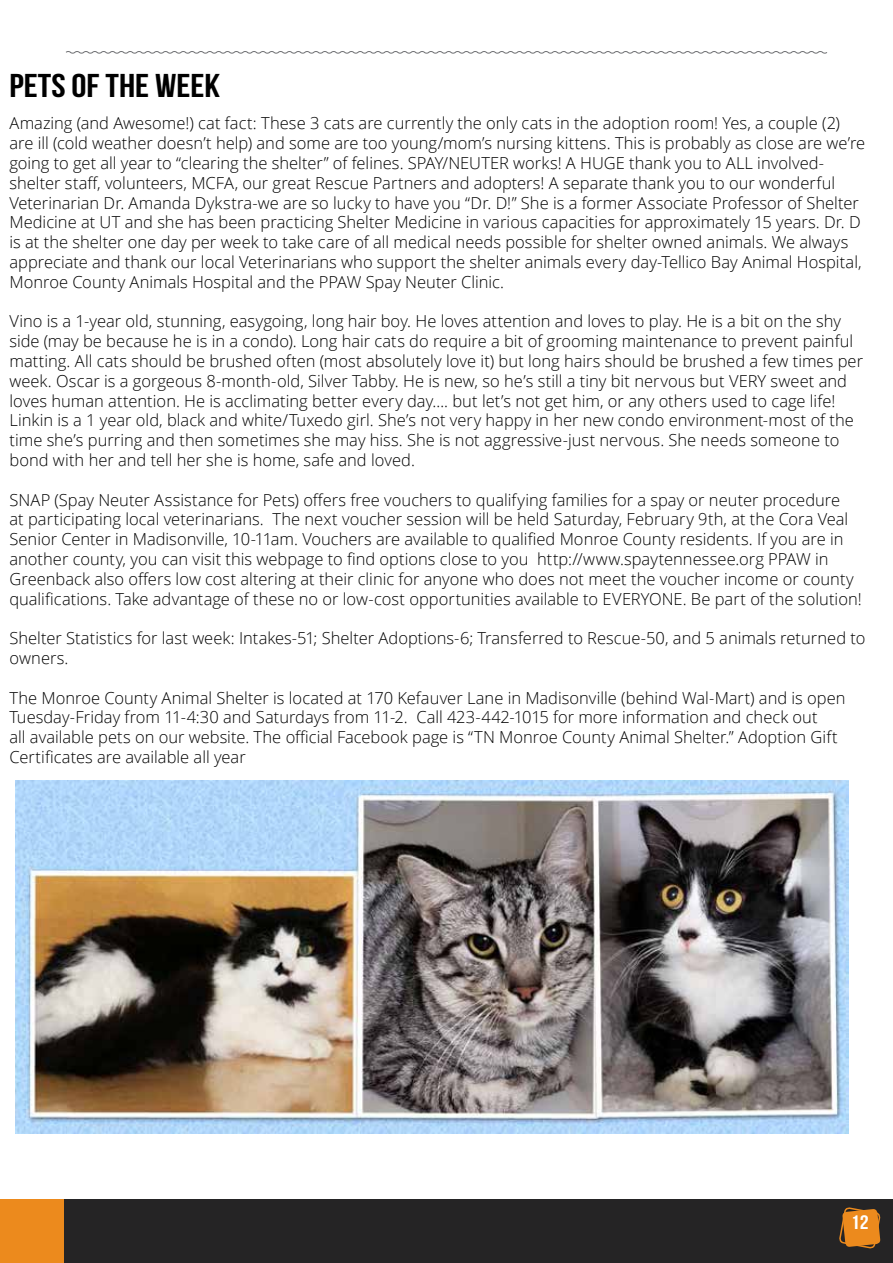
<style>
.page{position:relative;width:893px;height:1263px;background:#fff}
.page>*{position:absolute;margin:0;border:0;box-sizing:border-box;transform-origin:0 0}
.t1{font:700 33px "Bebas Neue";color:#000;scale:1.15 1}
.t2{font:700 19.5px "Bebas Neue";color:#fff;scale:1.15 1}
.t3{font:300 16.5px/19.8px "Open Sans";color:#000}
</style>
<div class="page">
<div style="left:0;top:1199px;width:893px;height:64px;background:#252425"></div>
<svg style="left:839px;top:1207px;width:42px;height:42px"></svg>
<svg style="left:66px;top:51px;width:762px;height:3px"></svg>
<div style="left:0;top:1199px;width:64px;height:64px;background:#ec8a1d"></div>
<img style="left:16px;top:780px;width:832px;height:353px">
<h1 class="t1" style="left:9px;top:68px;width:185px">PETS OF THE WEEK</h1>
<p class="t3" style="left:9px;top:113px;width:857px">Amazing (and Awesome!) cat fact: These 3 cats are currently the only cats in the adoption room! Yes, a couple (2) are ill (cold weather doesn’t help) and some are too young/mom’s nursing kittens. This is probably as close are we’re going to get all year to “clearing the shelter” of felines. SPAY/NEUTER works! A HUGE thank you to ALL involved&shy;shelter staff, volunteers, MCFA, our great Rescue Partners and adopters! A separate thank you to our wonderful Veterinarian Dr. Amanda Dykstra-we are so lucky to have you “Dr. D!” She is a former Associate Professor of Shelter Medicine at UT and she has been practicing Shelter Medicine in various capacities for approximately 15 years. Dr. D is at the shelter one day per week to take care of all medical needs possible for shelter owned animals. We always appreciate and thank our local Veterinarians who support the shelter animals every day-Tellico Bay Animal Hospital, Monroe County Animals Hospital and the PPAW Spay Neuter Clinic.</p>
<p class="t3" style="left:9px;top:311px;width:855px">Vino is a 1-year old, stunning, easygoing, long hair boy. He loves attention and loves to play. He is a bit on the shy side (may be because he is in a condo). Long hair cats do require a bit of grooming maintenance to prevent painful matting. All cats should be brushed often (most absolutely love it) but long hairs should be brushed a few times per week. Oscar is a gorgeous 8-month-old, Silver Tabby. He is new, so he’s still a tiny bit nervous but VERY sweet and loves human attention. He is acclimating better every day…. but let’s not get him, or any others used to cage life!<br>Linkin is a 1 year old, black and white/Tuxedo girl. She’s not very happy in her new condo environment-most of the time she’s purring and then sometimes she may hiss. She is not aggressive-just nervous. She needs someone to bond with her and tell her she is home, safe and loved.</p>
<p class="t3" style="left:9px;top:489px;width:854px">SNAP (Spay Neuter Assistance for Pets) offers free vouchers to qualifying families for a spay or neuter procedure<br>at participating local veterinarians. The next voucher session will be held Saturday, February 9th, at the Cora Veal Senior Center in Madisonville, 10-11am. Vouchers are available to qualified Monroe County residents. If you are in another county, you can visit this webpage to find options close to you http://www.spaytennessee.org PPAW in Greenback also offers low cost altering at their clinic for anyone who does not meet the voucher income or county qualifications. Take advantage of these no or low-cost opportunities available to EVERYONE. Be part of the solution!</p>
<p class="t3" style="left:9px;top:628px;width:857px">Shelter Statistics for last week: Intakes-51; Shelter Adoptions-6; Transferred to Rescue-50, and 5 animals returned to owners.</p>
<p class="t3" style="left:9px;top:687px;width:838px">The Monroe County Animal Shelter is located at 170 Kefauver Lane in Madisonville (behind Wal-Mart) and is open Tuesday-Friday from 11-4:30 and Saturdays from 11-2. Call 423-442-1015 for more information and check out<br>all available pets on our website. The official Facebook page is “TN Monroe County Animal Shelter.” Adoption Gift Certificates are available all year</p>
<p class="t2" style="left:851px;top:1212px;width:17px">12</p>
</div>
